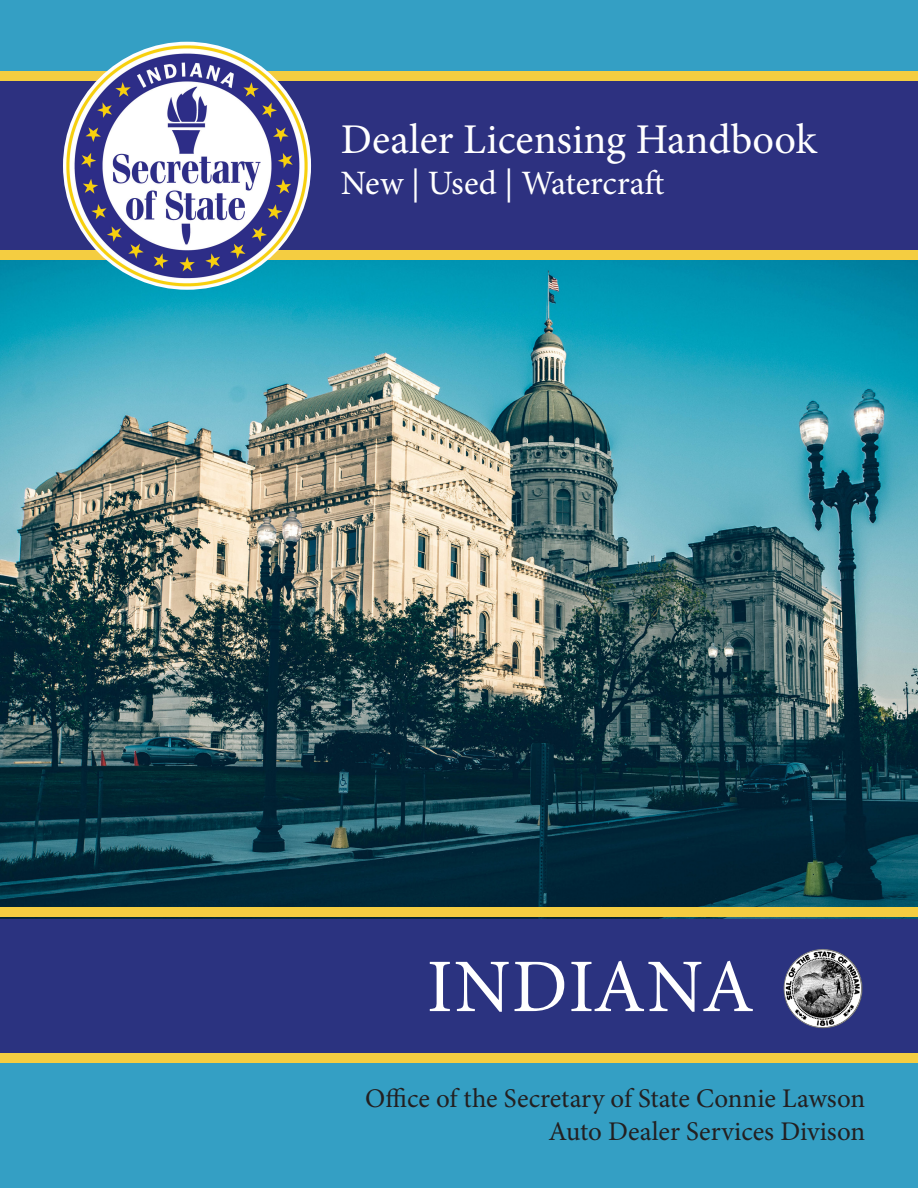
<style>
.page{position:relative;width:918px;height:1188px;background:#fff}
.page>*{position:absolute;margin:0;border:0;box-sizing:border-box;transform-origin:0 0}
.t1{font:75.75px "Minion Pro";letter-spacing:.015em;color:#fff}
.t2{font:42.45px "Minion Pro";color:#fff}
.t3{font:34.2px "Minion Pro";letter-spacing:-.005em;color:#fff}
.t4{font:27px "Minion Pro";color:#231f20}
</style>
<div class="page">
<div style="left:0;top:0;width:918px;height:190px;background:#349fc4"></div>
<img style="left:0;top:260px;width:918px;height:659px">
<div style="left:0;top:81px;width:918px;height:169px;background:#2d3180"></div>
<div style="left:0;top:1058px;width:918px;height:130px;background:#349fc4"></div>
<div style="left:0;top:919px;width:918px;height:135px;background:#2b3380"></div>
<img style="left:792px;top:949px;width:30px;height:15px">
<div style="left:0;top:251px;width:918px;height:9px;background:#f4cd41"></div>
<div style="left:0;top:908px;width:918px;height:9px;background:#f4cd41"></div>
<div style="left:0;top:71px;width:918px;height:10px;background:#f4cd41"></div>
<img style="left:63px;top:42px;width:248px;height:248px;border-radius:124px">
<div style="left:0;top:1054px;width:918px;height:9px;background:#f4cd41"></div>
<p class="t2" style="left:341px;top:111px;width:478px">Dealer Licensing Handbook</p>
<p class="t3" style="left:341px;top:160px;width:325px">New | Used | Watercraft</p>
<p class="t1" style="left:427px;top:936px;width:329px">INDIANA</p>
<p class="t4" style="left:365px;top:1081px;width:502px">Office of the Secretary of State Connie Lawson</p>
<p class="t4" style="left:549px;top:1113px;width:318px">Auto Dealer Services Divison</p>
</div>
